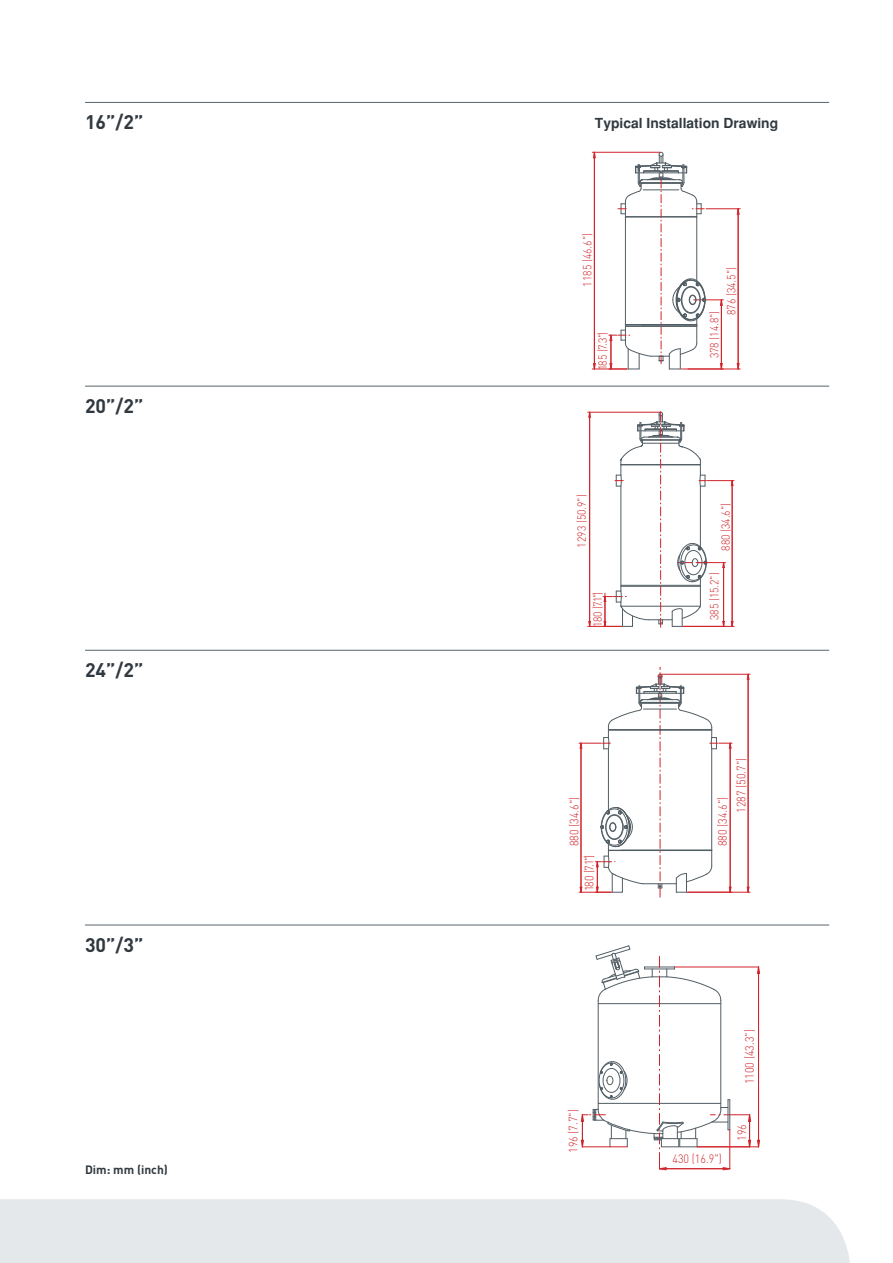
<style>
.page{position:relative;width:893px;height:1263px;background:#fff}
.page>*{position:absolute;margin:0;border:0;box-sizing:border-box;transform-origin:0 0}
.t1{font:700 19.5px "Win Soft Pro";color:#313940}
.t2{font:700 19.5px "DIN";color:#313940}
.t3{font:300 12px "DIN";color:#d1232a;scale:.9 1}
.t4{font:700 12px "DIN";color:#313940}
.t5{font:300 11.7px/17px "DIN";color:#d1232a;scale:.9 1}
</style>
<div class="page">
<div style="left:45px;top:1199px;width:805px;height:64px;background:#e5e8eb"></div>
<div style="left:0;top:1199px;width:45px;height:64px;background:#e5e8eb"></div>
<hr style="left:85px;top:386px;width:744px;height:1px;background:#59656b">
<hr style="left:85px;top:650px;width:744px;height:1px;background:#59656b">
<hr style="left:85px;top:925px;width:744px;height:1px;background:#59656b">
<hr style="left:592px;top:369px;width:35px;height:1px;background:#d1232a">
<hr style="left:592px;top:152px;width:68px;height:1px;background:#d1232a">
<svg style="left:593px;top:363px;width:3px;height:7px"></svg>
<hr style="left:594px;top:152px;width:1px;height:217px;background:#d1232a">
<svg style="left:593px;top:152px;width:3px;height:6px"></svg>
<hr style="left:688px;top:369px;width:52px;height:1px;background:#d1232a">
<hr style="left:706px;top:208px;width:34px;height:1px;background:#d1232a">
<svg style="left:737px;top:363px;width:3px;height:7px"></svg>
<hr style="left:738px;top:209px;width:1px;height:160px;background:#d1232a">
<svg style="left:737px;top:208px;width:3px;height:7px"></svg>
<svg style="left:609px;top:152px;width:114px;height:218px"></svg>
<hr style="left:588px;top:626px;width:34px;height:1px;background:#d1232a">
<hr style="left:588px;top:412px;width:72px;height:1px;background:#d1232a">
<svg style="left:588px;top:621px;width:3px;height:6px"></svg>
<hr style="left:589px;top:412px;width:1px;height:214px;background:#d1232a">
<svg style="left:588px;top:412px;width:3px;height:6px"></svg>
<svg style="left:603px;top:411px;width:131px;height:216px"></svg>
<hr style="left:687px;top:892px;width:63px;height:1px;background:#d1232a">
<hr style="left:661px;top:674px;width:89px;height:1px;background:#d1232a">
<svg style="left:747px;top:886px;width:3px;height:7px"></svg>
<hr style="left:748px;top:674px;width:1px;height:218px;background:#d1232a">
<svg style="left:747px;top:673px;width:3px;height:7px"></svg>
<svg style="left:579px;top:667px;width:153px;height:230px"></svg>
<hr style="left:697px;top:1146px;width:62px;height:1px;background:#d1232a">
<hr style="left:675px;top:967px;width:84px;height:1px;background:#d1232a">
<svg style="left:757px;top:1139px;width:3px;height:8px"></svg>
<hr style="left:758px;top:967px;width:1px;height:180px;background:#d1232a">
<svg style="left:757px;top:966px;width:3px;height:8px"></svg>
<svg style="left:581px;top:945px;width:170px;height:225px"></svg>
<hr style="left:85px;top:102px;width:744px;height:1px;background:#59656b">
<h1 class="t2" style="left:85px;top:109px;width:60px">16”/2”</h1>
<h1 class="t1" style="left:595px;top:109px;width:185px">Typical Installation Drawing</h1>
<h1 class="t2" style="left:85px;top:394px;width:60px">20”/2”</h1>
<h1 class="t2" style="left:85px;top:657px;width:60px">24”/2”</h1>
<h1 class="t2" style="left:85px;top:932px;width:60px">30”/3”</h1>
<p class="t4" style="left:85px;top:1161px;width:84px">Dim: mm (inch)</p>
<p class="t5" style="left:579px;top:287px;width:61px;rotate:-90deg">1185 (46.6")</p>
<p class="t5" style="left:594px;top:370px;width:44px;rotate:-90deg">185 (7.3")</p>
<p class="t5" style="left:573px;top:548px;width:61px;rotate:-90deg">1293 (50.9")</p>
<p class="t5" style="left:589px;top:626px;width:40px;rotate:-90deg">180 (7.1")</p>
<p class="t5" style="left:706px;top:315px;width:55px;text-indent:-43px;rotate:-90deg">378 (14.8")<br>876 (34.5")</p>
<p class="t5" style="left:717px;top:551px;width:55px;rotate:-90deg">880 (34.6")</p>
<p class="t5" style="left:706px;top:620px;width:55px;rotate:-90deg">385 (15.2")</p>
<p class="t3" style="left:567px;top:846px;width:56px;rotate:-90deg">880 (34.6")</p>
<p class="t3" style="left:715px;top:846px;width:56px;rotate:-90deg">880 (34.6")</p>
<p class="t3" style="left:582px;top:891px;width:42px;rotate:-90deg">180 (7.1")</p>
<p class="t3" style="left:734px;top:813px;width:63px;rotate:-90deg">1287 (50.7")</p>
<p class="t3" style="left:566px;top:1153px;width:50px;rotate:-90deg">196 (7.7")</p>
<p class="t3" style="left:742px;top:1084px;width:63px;rotate:-90deg">1100 (43.3")</p>
<p class="t3" style="left:672px;top:1151px;width:56px">430 (16.9")</p>
<p class="t3" style="left:735px;top:1141px;width:20px;rotate:-90deg">196</p>
</div>
